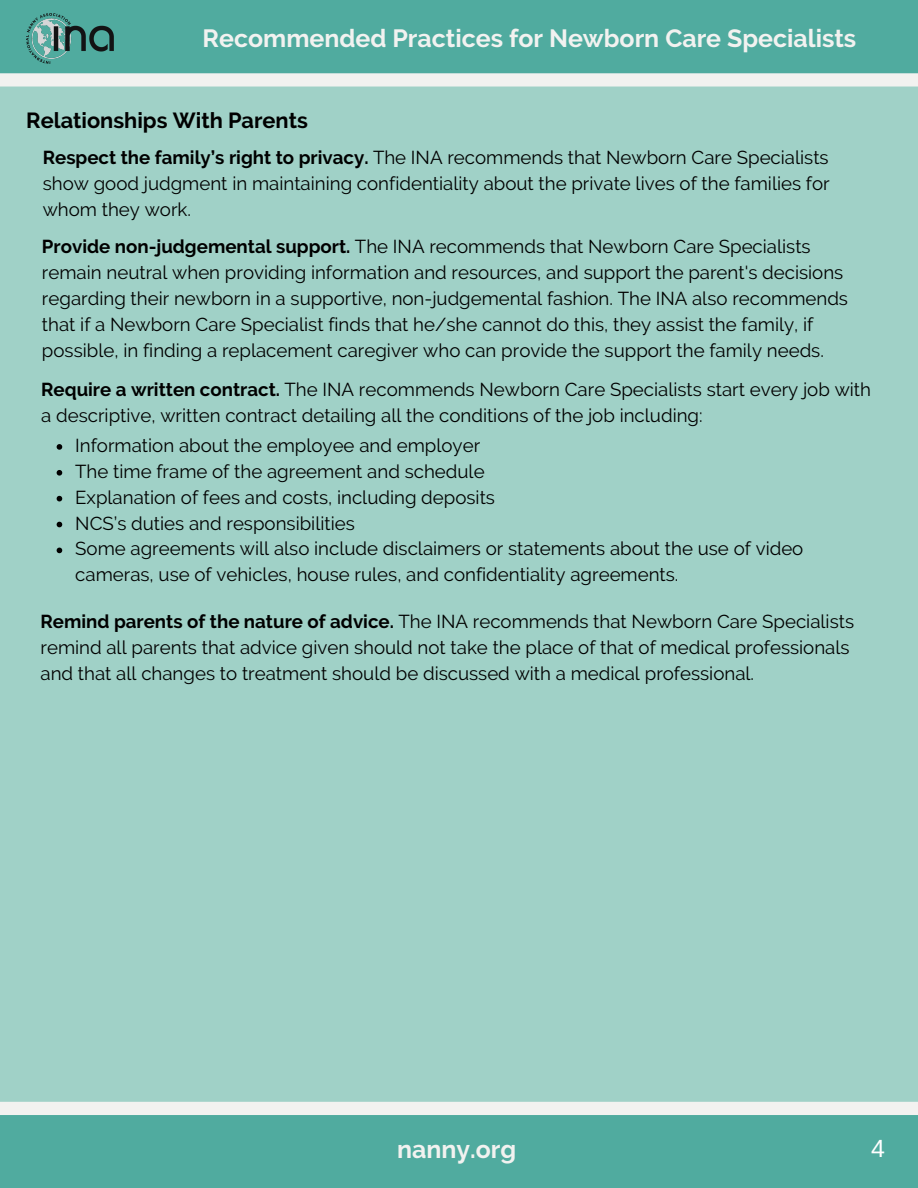
<style>
.page{position:relative;width:918px;height:1188px;background:#50ab9f}
.page>*{position:absolute;margin:0;border:0;box-sizing:border-box;transform-origin:0 0}
.t1{font:700 24.9px "Raleway";color:#f2f2f0}
.t2{font:24.9px "Arimo";color:#fff}
.t3{font:700 21.75px "Raleway";color:#000}
.t4{font:18.75px/25.8px "Raleway";color:#000}
.s1{font-weight:700}
</style>
<div class="page">
<div style="left:0;top:73px;width:918px;height:1042px;background:#a0d1c7"></div>
<svg style="left:57px;top:444px;width:5px;height:6px"></svg>
<svg style="left:57px;top:470px;width:5px;height:6px"></svg>
<svg style="left:57px;top:496px;width:5px;height:5px"></svg>
<svg style="left:57px;top:522px;width:5px;height:5px"></svg>
<svg style="left:57px;top:548px;width:5px;height:5px"></svg>
<img style="left:26px;top:14px;width:88px;height:49px">
<p class="t1" style="left:203px;top:23px;width:655px">Recommended Practices for Newborn Care Specialists</p>
<p class="t3" style="left:26px;top:108px;width:283px">Relationships With Parents</p>
<p class="t4" style="left:43px;top:144px;width:789px;text-align:justify"><span class="s1">Respect the family’s right to privacy.</span> The INA recommends that Newborn Care Specialists show good judgment in maintaining confidentiality about the private lives of the families for whom they work.</p>
<p class="t4" style="left:42px;top:234px;width:808px"><span class="s1">Provide non-judgemental support.</span> The INA recommends that Newborn Care Specialists remain neutral when providing information and resources, and support the parent's decisions regarding their newborn in a supportive, non-judgemental fashion. The INA also recommends that if a Newborn Care Specialist finds that he/she cannot do this, they assist the family, if possible, in finding a replacement caregiver who can provide the support the family needs.</p>
<p class="t4" style="left:41px;top:376px;width:831px"><span class="s1">Require a written contract.</span> The INA recommends Newborn Care Specialists start every job with a descriptive, written contract detailing all the conditions of the job including:</p>
<p class="t4" style="left:75px;top:432px;width:406px">Information about the employee and employer</p>
<p class="t4" style="left:75px;top:458px;width:411px">The time frame of the agreement and schedule</p>
<p class="t4" style="left:75px;top:484px;width:421px">Explanation of fees and costs, including deposits</p>
<p class="t4" style="left:75px;top:510px;width:281px">NCS’s duties and responsibilities</p>
<p class="t4" style="left:75px;top:536px;width:730px">Some agreements will also include disclaimers or statements about the use of video cameras, use of vehicles, house rules, and confidentiality agreements.</p>
<p class="t4" style="left:40px;top:609px;width:815px"><span class="s1">Remind parents of the nature of advice.</span> The INA recommends that Newborn Care Specialists remind all parents that advice given should not take the place of that of medical professionals and that all changes to treatment should be discussed with a medical professional.</p>
<p class="t1" style="left:397px;top:1135px;width:121px">nanny.org</p>
<p class="t2" style="left:871px;top:1135px;width:15px">4</p>
</div>
